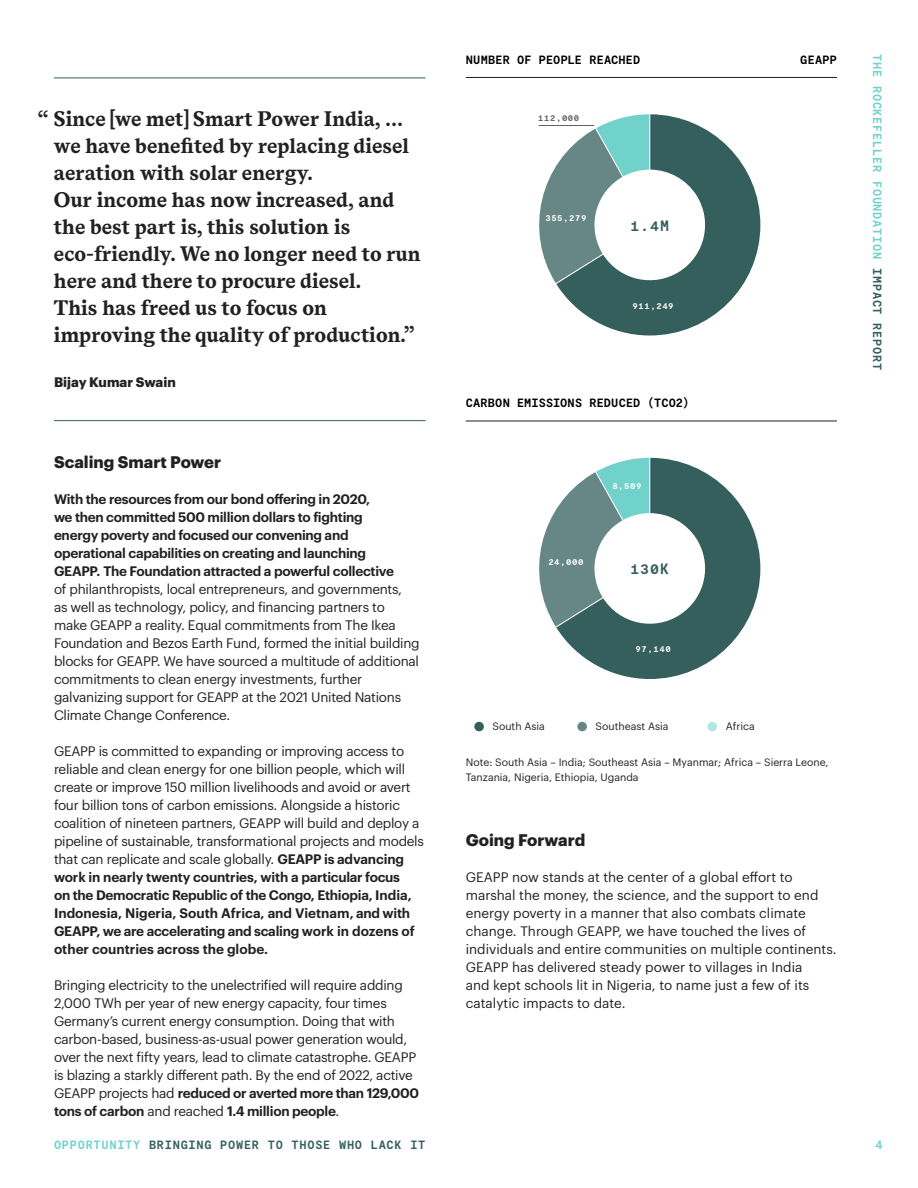
<style>
.page{position:relative;width:918px;height:1188px;background:#fff}
.page>*{position:absolute;margin:0;border:0;box-sizing:border-box;transform-origin:0 0}
.t1{font:700 21px/27px "Messina Serif";color:#212121}
.t2{font:700 16.5px "Graphik";color:#212121}
.t3{font:15px "Moderat Mono Bold";letter-spacing:.06em;color:#345f5d}
.t4{font:13.5px/18px "Graphik";letter-spacing:-.02em;color:#212121}
.t5{font:13.5px/18px "Graphik";color:#212121}
.t6{font:600 13.5px/18px "Graphik";letter-spacing:-.02em;color:#212121}
.t7{font:700 13.5px "Graphik";color:#212121}
.t8{font:12px "Moderat Mono Bold";letter-spacing:.01em;color:#000}
.t9{font:12px "Moderat Mono Bold";letter-spacing:.06em;color:#345f5d}
.t10{font:12px "Moderat Mono Bold";letter-spacing:.06em;color:#71d1cb}
.t11{font:10.5px/15px "Graphik";color:#212121}
.t12{font:9px "Moderat Mono Bold";letter-spacing:.06em;color:#fff}
.t13{font:9px "Moderat Mono Bold";letter-spacing:.06em;color:#636466}
.s1{font-weight:600}
.s2{color:#345f5d}
.s3{color:#71d1cb}
</style>
<div class="page">
<hr style="left:54px;top:78px;width:371px;height:1px;background:#345f5d">
<hr style="left:54px;top:420px;width:371px;height:1px;background:#345f5d">
<svg style="left:556px;top:114px;width:205px;height:222px;fill:#345f5d"></svg>
<svg style="left:538px;top:114px;width:111px;height:169px"></svg>
<svg style="left:556px;top:458px;width:205px;height:221px;fill:#345f5d"></svg>
<svg style="left:539px;top:458px;width:110px;height:169px"></svg>
<hr style="left:466px;top:77px;width:371px;height:1px;background:#212121">
<hr style="left:466px;top:421px;width:371px;height:1px;background:#212121">
<div style="left:474px;top:722px;width:10px;height:9px;background:#345f5d;border-radius:50%"></div>
<div style="left:577px;top:722px;width:10px;height:9px;background:#678786;border-radius:50%"></div>
<div style="left:707px;top:722px;width:10px;height:9px;background:#b1e6e2;border-radius:50%"></div>
<hr style="left:539px;top:125px;width:55px;height:1px;background:#636466">
<p class="t1" style="left:54px;top:104px;width:368px;text-indent:-16px">“ Since [we met] Smart Power India, … we have benefited by replacing diesel aeration with solar energy.<br>Our income has now increased, and the best part is, this solution is eco-friendly. We no longer need to run here and there to procure diesel.<br>This has freed us to focus on improving the quality of production.”</p>
<p class="t7" style="left:54px;top:371px;width:123px">Bijay Kumar Swain</p>
<p class="t2" style="left:54px;top:449px;width:169px">Scaling Smart Power</p>
<p class="t6" style="left:54px;top:489px;width:342px">With the resources from our bond offering in 2020,<br>we then committed 500 million dollars to fighting energy poverty and focused our convening and operational capabilities on creating and launching GEAPP. The Foundation attracted a powerful collective</p>
<p class="t4" style="left:54px;top:579px;width:367px">of philanthropists, local entrepreneurs, and governments,<br>as well as technology, policy, and financing partners to make GEAPP a reality. Equal commitments from The Ikea Foundation and Bezos Earth Fund, formed the initial building blocks for GEAPP. We have sourced a multitude of additional commitments to clean energy investments, further galvanizing support for GEAPP at the 2021 United Nations Climate Change Conference.</p>
<p class="t4" style="left:54px;top:741px;width:371px">GEAPP is committed to expanding or improving access to reliable and clean energy for one billion people, which will create or improve 150 million livelihoods and avoid or avert four billion tons of carbon emissions. Alongside a historic coalition of nineteen partners, GEAPP will build and deploy a pipeline of sustainable, transformational projects and models that can replicate and scale globally. <span class="s1">GEAPP is advancing work in nearly twenty countries, with a particular focus<br>on the Democratic Republic of the Congo, Ethiopia, India, Indonesia, Nigeria, South Africa, and Vietnam, and with GEAPP, we are accelerating and scaling work in dozens of other countries across the globe.</span></p>
<p class="t4" style="left:54px;top:975px;width:367px">Bringing electricity to the unelectrified will require adding 2,000 TWh per year of new energy capacity, four times Germany’s current energy consumption. Doing that with carbon-based, business-as-usual power generation would, over the next fifty years, lead to climate catastrophe. GEAPP is blazing a starkly different path. By the end of 2022, active GEAPP projects had <span class="s1">reduced or averted more than 129,000 tons of carbon</span> and reached <span class="s1">1.4 million people</span>.</p>
<p class="t8" style="left:466px;top:52px;width:176px">NUMBER OF PEOPLE REACHED</p>
<p class="t13" style="left:538px;top:112px;width:43px">112,000</p>
<p class="t12" style="left:545px;top:213px;width:43px">355,279</p>
<p class="t3" style="left:630px;top:217px;width:40px">1.4M</p>
<p class="t12" style="left:633px;top:301px;width:43px">911,249</p>
<p class="t8" style="left:466px;top:396px;width:225px">CARBON EMISSIONS REDUCED (TCO2)</p>
<p class="t12" style="left:548px;top:556px;width:37px">24,000</p>
<p class="t12" style="left:612px;top:481px;width:31px">8,509</p>
<p class="t3" style="left:630px;top:560px;width:40px">130K</p>
<p class="t12" style="left:636px;top:644px;width:37px">97,140</p>
<p class="t11" style="left:492px;top:718px;width:54px">South Asia</p>
<p class="t11" style="left:596px;top:718px;width:74px">Southeast Asia</p>
<p class="t11" style="left:726px;top:718px;width:30px">Africa</p>
<p class="t8" style="left:800px;top:52px;width:38px">GEAPP</p>
<p class="t10" style="left:884px;top:54px;width:318px;rotate:90deg">THE ROCKEFELLER FOUNDATION <span class="s2">IMPACT REPORT</span></p>
<p class="t11" style="left:466px;top:754px;width:364px">Note: South Asia – India; Southeast Asia – Myanmar; Africa – Sierra Leone,<br>Tanzania, Nigeria, Ethiopia, Uganda</p>
<p class="t2" style="left:466px;top:827px;width:121px">Going Forward</p>
<p class="t5" style="left:466px;top:867px;width:372px">GEAPP now stands at the center of a global effort to marshal the money, the science, and the support to end energy poverty in a manner that also combats climate change. Through GEAPP, we have touched the lives of individuals and entire communities on multiple continents.<br>GEAPP has delivered steady power to villages in India<br>and kept schools lit in Nigeria, to name just a few of its catalytic impacts to date.</p>
<p class="t9" style="left:54px;top:1138px;width:373px"><span class="s3">OPPORTUNITY</span> BRINGING POWER TO THOSE WHO LACK IT</p>
<p class="t10" style="left:876px;top:1138px;width:9px">4</p>
</div>
